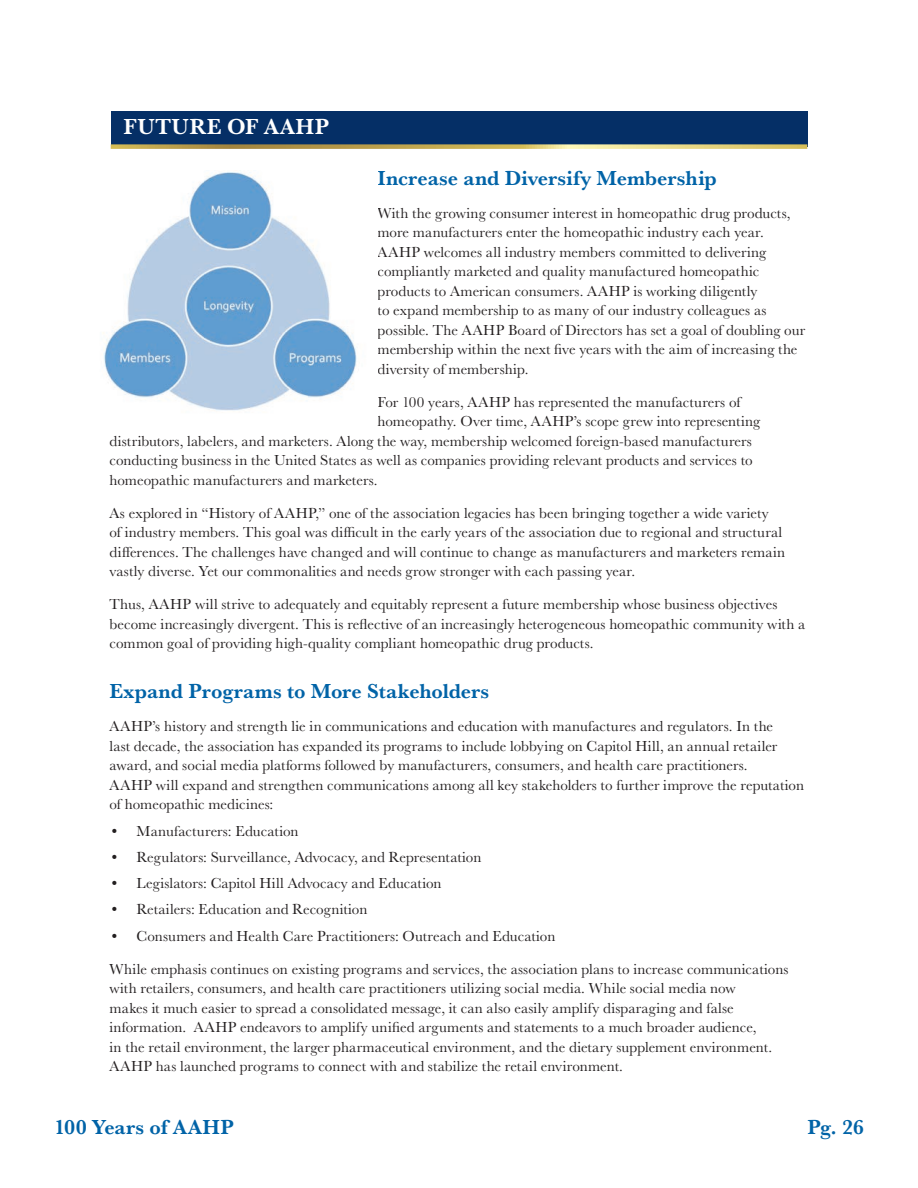
<style>
.page{position:relative;width:918px;height:1188px;background:#fff}
.page>*{position:absolute;margin:0;border:0;box-sizing:border-box;transform-origin:0 0}
.t1{font:700 22.5px "Baskerville URW";letter-spacing:.025em;color:#fff}
.t2{font:700 21px "Baskerville URW";color:#0163a7}
.t3{font:15px/19.5px "Baskerville URW";letter-spacing:.005em;color:#231f20}
</style>
<div class="page">
<div style="left:111px;top:111px;width:696px;height:36px;background:#052f66"></div>
<svg style="left:111px;top:144px;width:696px;height:5px;background:#bfae67"></svg>
<img style="left:103px;top:172px;width:254px;height:239px">
<h1 class="t1" style="left:124px;top:111px;width:207px">FUTURE OF AAHP</h1>
<h2 class="t2" style="left:378px;top:163px;width:341px">Increase and Diversify Membership</h2>
<p class="t3" style="left:378px;top:203px;width:429px">With the growing consumer interest in homeopathic drug products, more manufacturers enter the homeopathic industry each year.<br>AAHP welcomes all industry members committed to delivering compliantly marketed and quality manufactured homeopathic products to American consumers. AAHP is working diligently<br>to expand membership to as many of our industry colleagues as possible. The AAHP Board of Directors has set a goal of doubling our membership within the next five years with the aim of increasing the diversity of membership.</p>
<p class="t3" style="left:378px;top:392px;width:365px">For 100 years, AAHP has represented the manufacturers of</p>
<p class="t3" style="left:378px;top:411px;width:384px">homeopathy. Over time, AAHP’s scope grew into representing</p>
<p class="t3" style="left:110px;top:431px;width:644px">distributors, labelers, and marketers. Along the way, membership welcomed foreign-based manufacturers</p>
<p class="t3" style="left:110px;top:450px;width:645px">conducting business in the United States as well as companies providing relevant products and services to</p>
<p class="t3" style="left:110px;top:470px;width:270px">homeopathic manufacturers and marketers.</p>
<p class="t3" style="left:110px;top:503px;width:677px">As explored in “History of AAHP,” one of the association legacies has been bringing together a wide variety<br>of industry members. This goal was difficult in the early years of the association due to regional and structural differences. The challenges have changed and will continue to change as manufacturers and marketers remain vastly diverse. Yet our commonalities and needs grow stronger with each passing year.</p>
<p class="t3" style="left:110px;top:594px;width:697px">Thus, AAHP will strive to adequately and equitably represent a future membership whose business objectives become increasingly divergent. This is reflective of an increasingly heterogeneous homeopathic community with a common goal of providing high-quality compliant homeopathic drug products.</p>
<h2 class="t2" style="left:110px;top:676px;width:381px">Expand Programs to More Stakeholders</h2>
<p class="t3" style="left:110px;top:716px;width:696px">AAHP’s history and strength lie in communications and education with manufactures and regulators. In the<br>last decade, the association has expanded its programs to include lobbying on Capitol Hill, an annual retailer award, and social media platforms followed by manufacturers, consumers, and health care practitioners.<br>AAHP will expand and strengthen communications among all key stakeholders to further improve the reputation of homeopathic medicines:</p>
<p class="t3" style="left:110px;top:821px;width:190px">• Manufacturers: Education</p>
<p class="t3" style="left:110px;top:847px;width:373px">• Regulators: Surveillance, Advocacy, and Representation</p>
<p class="t3" style="left:110px;top:873px;width:334px">• Legislators: Capitol Hill Advocacy and Education</p>
<p class="t3" style="left:110px;top:899px;width:259px">• Retailers: Education and Recognition</p>
<p class="t3" style="left:110px;top:926px;width:447px">• Consumers and Health Care Practitioners: Outreach and Education</p>
<p class="t3" style="left:110px;top:959px;width:681px">While emphasis continues on existing programs and services, the association plans to increase communications with retailers, consumers, and health care practitioners utilizing social media. While social media now<br>makes it much easier to spread a consolidated message, it can also easily amplify disparaging and false information. AAHP endeavors to amplify unified arguments and statements to a much broader audience,<br>in the retail environment, the larger pharmaceutical environment, and the dietary supplement environment.<br>AAHP has launched programs to connect with and stabilize the retail environment.</p>
<h2 class="t2" style="left:54px;top:1112px;width:181px">100 Years of AAHP</h2>
<h2 class="t2" style="left:807px;top:1112px;width:58px">Pg. 26</h2>
</div>
